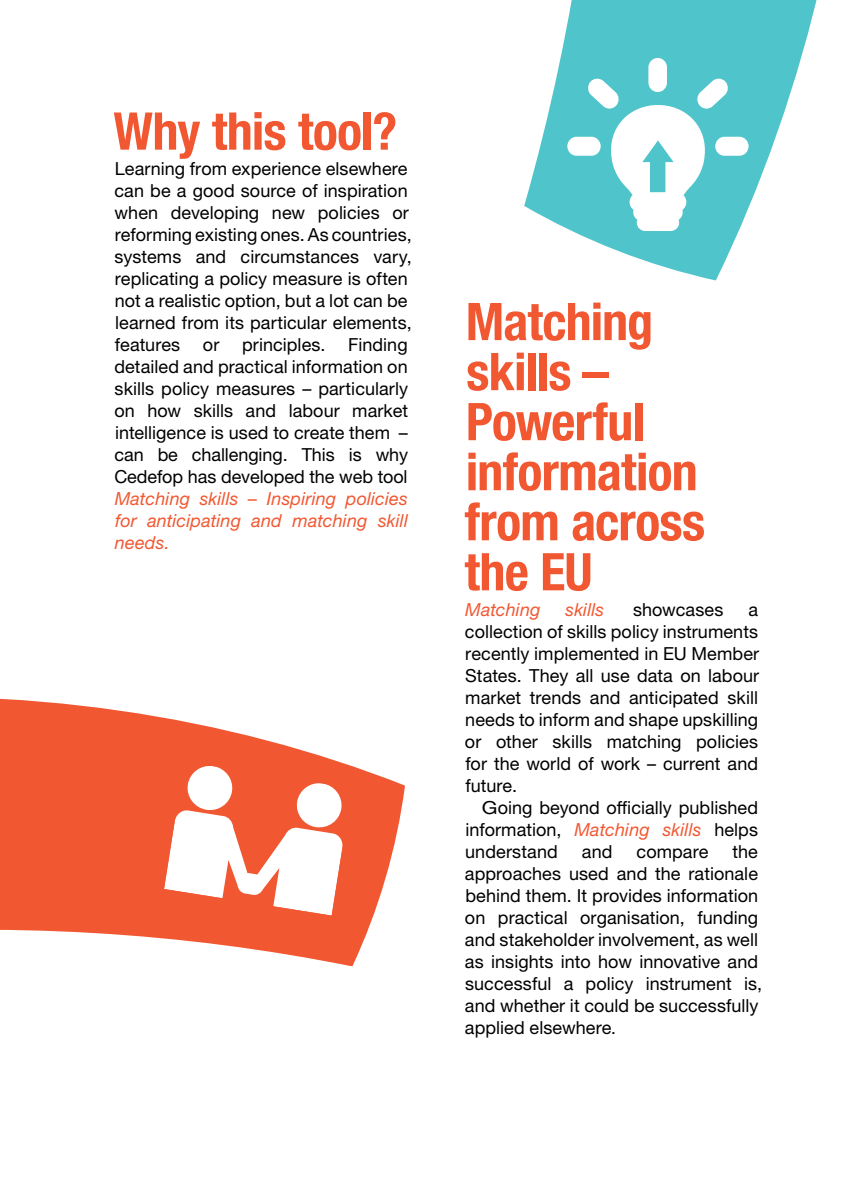
<style>
.page{position:relative;width:842px;height:1191px;background:#fff}
.page>*{position:absolute;margin:0;border:0;box-sizing:border-box;transform-origin:0 0}
.t1{font:700 condensed 52px/50px "Helvetica Neue LTW1 G";letter-spacing:-.015em;color:#f15832}
.t2{font:18px/22px "Helvetica Neue LTW1 G";letter-spacing:.005em;color:#000}
.t3{font:italic 18px/22px "Helvetica Neue LTW1 G";letter-spacing:.005em;color:#f15832;text-align:justify}
.t4{font:18px/22px "Helvetica Neue LTW1 G";letter-spacing:.005em;color:#000;text-align:justify;scale:1.15 1}
.s1{font-style:italic;color:#f15832}
.s2{font-size:17.2px}
</style>
<div class="page">
<svg style="left:0;top:698px;width:405px;height:269px;fill:#f15832"></svg>
<svg style="left:164px;top:764px;width:179px;height:151px"></svg>
<svg style="left:524px;top:0;width:293px;height:280px;fill:#4fc4ca"></svg>
<div style="left:648px;top:58px;width:19px;height:34px;background:#fff;border-radius:9px"></div>
<div style="left:715px;top:137px;width:34px;height:19px;background:#fff;border-radius:9px"></div>
<div style="left:567px;top:137px;width:34px;height:19px;background:#fff;border-radius:9px"></div>
<svg style="left:587px;top:78px;width:142px;height:153px"></svg>
<h1 class="t1" style="left:113px;top:106px;width:285px">Why this tool?</h1>
<p class="t2" style="left:115px;top:157px;width:299px">Learning from experience elsewhere can be a good source of inspiration when developing new policies or reforming existing ones. As countries, systems and circumstances vary, replicating a policy measure is often not a realistic option, but a lot can be learned from its particular elements, features</p>
<p class="t2" style="left:114px;top:333px;width:295px;text-indent:234px">Finding detailed and practical information on skills policy measures – particularly on how skills and labour market intelligence is used to create them can be challenging. This is why<br>Cedefop has developed the web tool</p>
<p class="t3" style="left:115px;top:487px;width:295px">Matching skills – Inspiring policies for anticipating and matching skill needs.</p>
<p class="t2" style="left:203px;top:333px;width:18px">or</p>
<p class="t2" style="left:242px;top:333px;width:85px">principles.</p>
<p class="t2" style="left:399px;top:422px;width:10px">–</p>
<h1 class="t1" style="left:464px;top:297px;width:242px">Matching skills –<br>Powerful information from across the EU</h1>
<p class="t3" style="left:465px;top:598px;width:77px">Matching</p>
<p class="t3" style="left:565px;top:598px;width:40px">skills</p>
<p class="t2" style="left:633px;top:598px;width:92px">showcases</p>
<p class="t2" style="left:465px;top:598px;width:296px;text-align:justify;text-indent:283px">a collection of skills policy instruments recently implemented in EU Member States. They all use data on labour market trends and anticipated skill needs to inform and shape upskilling or other skills matching policies for the world of work – current and future.</p>
<p class="t4" style="left:465px;top:796px;width:256px;text-indent:17px">Going beyond officially published information, <span class="s1">Matching skills</span> helps understand</p>
<p class="t2" style="left:465px;top:840px;width:299px;text-indent:268px">the approaches used and the rationale behind them. It provides information on practical organisation, funding and stakeholder involvement, as well as insights into how innovative and successful a policy instrument is, and whether it could be successfully applied elsewhere<span class="s2">.</span></p>
<p class="t2" style="left:582px;top:840px;width:32px">and</p>
<p class="t2" style="left:637px;top:840px;width:73px">compare</p>
</div>
